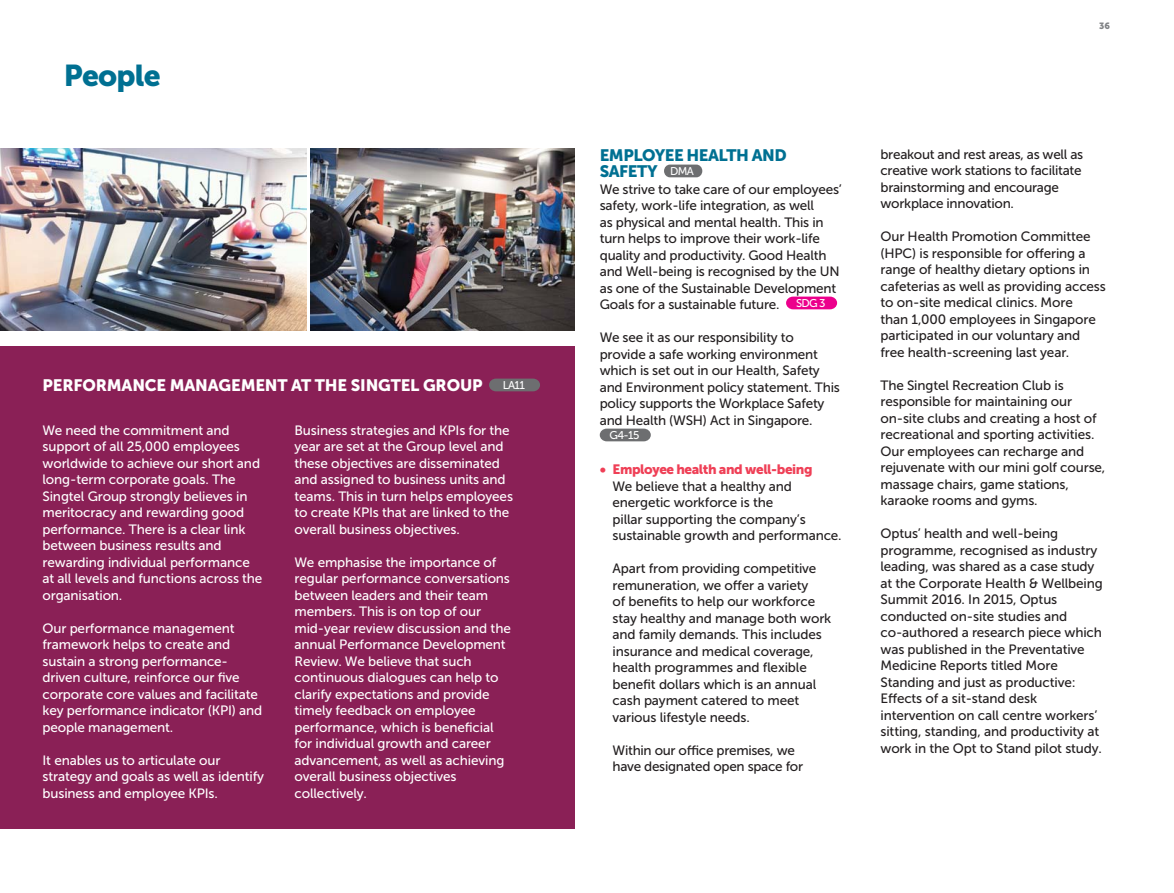
<style>
.page{position:relative;width:1174px;height:893px;background:#fff}
.page>*{position:absolute;margin:0;border:0;box-sizing:border-box;transform-origin:0 0}
.t1{font:30px "Museo Sans 900";letter-spacing:-.025em;color:#007092}
.t2{font:16.5px "Museo Sans 900";letter-spacing:-.01em;color:#fff}
.t3{font:16.5px/16.5px "Museo Sans 900";letter-spacing:-.03em;color:#007092}
.t4{font:13.5px/16.5px "Museo Sans 500";letter-spacing:-.01em;color:#231f20}
.t5{font:13.5px/16.5px "Museo Sans 500";letter-spacing:-.01em;color:#fff}
.t6{font:13.5px "Museo Sans 900";letter-spacing:-.03em;color:#ef3f56}
.t7{font:11.25px "Museo Sans 500";letter-spacing:-.06em;color:#fff}
.t8{font:9px "Museo Sans 900";color:#808285}
.s1{font-family:"Museo Sans 500";font-size:11.25px;color:#fff}
</style>
<div class="page">
<div style="left:0;top:346px;width:574px;height:483px;background:#8a2056"></div>
<svg style="left:489px;top:379px;width:51px;height:12px"></svg>
<div style="left:664px;top:165px;width:38px;height:12px;background:#6d6e70;border-radius:6px"></div>
<svg style="left:786px;top:297px;width:51px;height:12px"></svg>
<svg style="left:600px;top:429px;width:51px;height:12px"></svg>
<img style="left:0;top:148px;width:306px;height:182px">
<img style="left:310px;top:148px;width:264px;height:182px">
<h1 class="t1" style="left:64px;top:65px;width:98px">People</h1>
<p class="t2" style="left:43px;top:380px;width:441px">PERFORMANCE MANAGEMENT AT THE SINGTEL GROUP</p>
<p class="t7" style="left:503px;top:381px;width:24px">LA11</p>
<p class="t5" style="left:43px;top:423px;width:221px">We need the commitment and support of all 25,000 employees worldwide to achieve our short and long-term corporate goals. The<br>Singtel Group strongly believes in meritocracy and rewarding good performance. There is a clear link between business results and rewarding individual performance at all levels and functions across the organisation.</p>
<p class="t5" style="left:43px;top:621px;width:221px">Our performance management framework helps to create and sustain a strong performance&shy;driven culture, reinforce our five corporate core values and facilitate key performance indicator (KPI) and people management.</p>
<p class="t5" style="left:43px;top:753px;width:223px">It enables us to articulate our strategy and goals as well as identify business and employee KPIs.</p>
<p class="t5" style="left:294px;top:423px;width:220px">Business strategies and KPIs for the year are set at the Group level and these objectives are disseminated and assigned to business units and teams. This in turn helps employees to create KPIs that are linked to the overall business objectives.</p>
<p class="t5" style="left:294px;top:555px;width:218px">We emphasise the importance of regular performance conversations between leaders and their team members. This is on top of our mid-year review discussion and the annual Performance Development<br>Review. We believe that such continuous dialogues can help to clarify expectations and provide timely feedback on employee performance, which is beneficial for individual growth and career advancement, as well as achieving overall business objectives collectively.</p>
<p class="t8" style="left:1099px;top:23px;width:12px">36</p>
<p class="t3" style="left:600px;top:149px;width:189px">EMPLOYEE HEALTH AND<br>SAFETY <span class="s1">DMA</span></p>
<p class="t4" style="left:600px;top:182px;width:244px">We strive to take care of our employees’ safety, work-life integration, as well<br>as physical and mental health. This in turn helps to improve their work-life quality and productivity. Good Health and Well-being is recognised by the UN as one of the Sustainable Development Goals for a sustainable future. <sup>SDG</sup> <sup>3</sup></p>
<p class="t4" style="left:600px;top:331px;width:242px">We see it as our responsibility to provide a safe working environment which is set out in our Health, Safety and Environment policy statement. This policy supports the Workplace Safety and Health (WSH) Act in Singapore.</p>
<p class="t7" style="left:609px;top:431px;width:31px">G4-15</p>
<p class="t6" style="left:600px;top:465px;width:214px">• Employee health and well-being</p>
<p class="t4" style="left:612px;top:479px;width:231px">We believe that a healthy and energetic workforce is the<br>pillar supporting the company’s sustainable growth and performance.</p>
<p class="t4" style="left:612px;top:562px;width:220px">Apart from providing competitive remuneration, we offer a variety<br>of benefits to help our workforce stay healthy and manage both work and family demands. This includes insurance and medical coverage, health programmes and flexible benefit dollars which is an annual cash payment catered to meet various lifestyle needs.</p>
<p class="t4" style="left:612px;top:743px;width:192px">Within our office premises, we have designated open space for</p>
<p class="t4" style="left:880px;top:147px;width:204px">breakout and rest areas, as well as creative work stations to facilitate brainstorming and encourage workplace innovation.</p>
<p class="t4" style="left:880px;top:230px;width:227px">Our Health Promotion Committee (HPC) is responsible for offering a range of healthy dietary options in cafeterias as well as providing access to on-site medical clinics. More<br>than 1,000 employees in Singapore participated in our voluntary and free health-screening last year.</p>
<p class="t4" style="left:880px;top:378px;width:226px">The Singtel Recreation Club is responsible for maintaining our on-site clubs and creating a host of recreational and sporting activities.<br>Our employees can recharge and rejuvenate with our mini golf course, massage chairs, game stations, karaoke rooms and gyms.</p>
<p class="t4" style="left:880px;top:527px;width:224px">Optus’ health and well-being programme, recognised as industry leading, was shared as a case study at the Corporate Health &amp; Wellbeing Summit 2016. In 2015, Optus conducted on-site studies and co-authored a research piece which was published in the Preventative Medicine Reports titled More Standing and just as productive:<br>Effects of a sit-stand desk intervention on call centre workers’ sitting, standing, and productivity at work in the Opt to Stand pilot study.</p>
</div>
